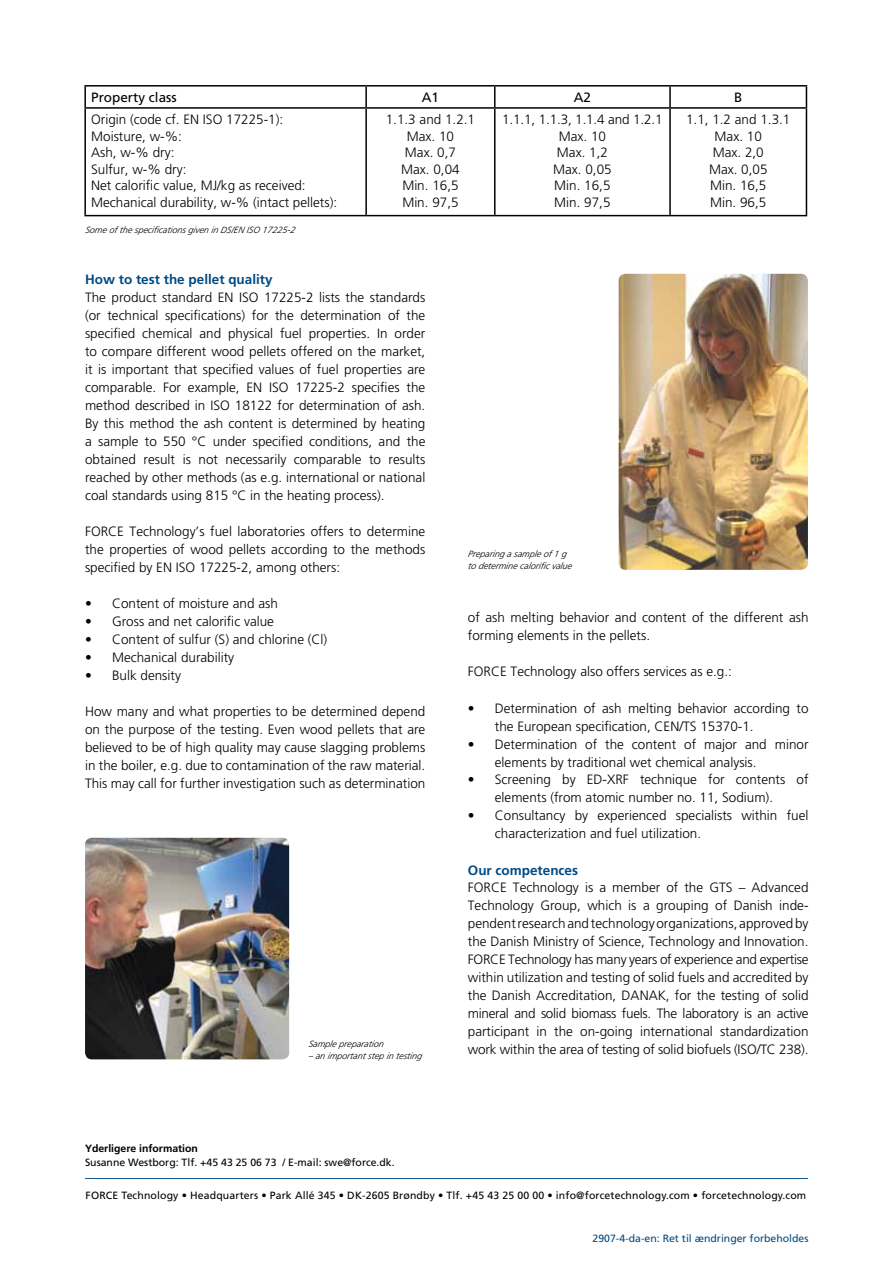
<style>
.page{position:relative;width:893px;height:1263px;background:#fff}
.page>*{position:absolute;margin:0;border:0;box-sizing:border-box;transform-origin:0 0}
.t1{font:300 13.5px/18px "Frutiger LT Std";color:#000}
.t2{font:700 13.5px "Frutiger LT Std";color:#004b85}
.t3{font:13.5px "Frutiger LT Std";color:#000}
.t4{font:10.5px "Frutiger LT Std";letter-spacing:.015em;color:#000}
.t5{font:10.5px "Frutiger LT Std";color:#004b85}
.t6{font:700 10.5px "Frutiger LT Std";color:#000}
.t7{font:italic 300 9px/12px "Frutiger LT Std";color:#000}
</style>
<div class="page">
<img style="left:619px;top:274px;width:189px;height:296px">
<hr style="left:85px;top:1178px;width:723px;height:1px;background:#004b85">
<img style="left:85px;top:838px;width:204px;height:221px">
<hr style="left:84px;top:85px;width:282px;height:2px;background:#000">
<hr style="left:84px;top:87px;width:2px;height:20px;background:#000">
<hr style="left:366px;top:85px;width:129px;height:2px;background:#000">
<hr style="left:365px;top:87px;width:2px;height:20px;background:#000">
<hr style="left:495px;top:85px;width:175px;height:2px;background:#000">
<hr style="left:494px;top:87px;width:2px;height:20px;background:#000">
<hr style="left:670px;top:85px;width:137px;height:2px;background:#000">
<hr style="left:669px;top:87px;width:2px;height:20px;background:#000">
<svg style="left:806px;top:87px;width:1px;height:20px"></svg>
<hr style="left:84px;top:107px;width:282px;height:2px;background:#000">
<hr style="left:84px;top:109px;width:2px;height:106px;background:#000">
<hr style="left:366px;top:107px;width:129px;height:2px;background:#000">
<hr style="left:365px;top:109px;width:2px;height:106px;background:#000">
<hr style="left:495px;top:107px;width:175px;height:2px;background:#000">
<hr style="left:494px;top:109px;width:2px;height:106px;background:#000">
<hr style="left:670px;top:107px;width:137px;height:2px;background:#000">
<hr style="left:669px;top:109px;width:2px;height:106px;background:#000">
<hr style="left:806px;top:109px;width:1px;height:106px;background:#000">
<hr style="left:84px;top:215px;width:282px;height:1px;background:#000">
<hr style="left:366px;top:215px;width:129px;height:1px;background:#000">
<hr style="left:495px;top:215px;width:175px;height:1px;background:#000">
<hr style="left:670px;top:215px;width:137px;height:1px;background:#000">
<p class="t3" style="left:91px;top:89px;width:87px">Property class</p>
<p class="t3" style="left:422px;top:89px;width:19px">A1</p>
<p class="t3" style="left:574px;top:89px;width:19px">A2</p>
<p class="t3" style="left:734px;top:89px;width:10px">B</p>
<p class="t1" style="left:91px;top:111px;width:247px;line-height:16.5px">Origin (code cf. EN ISO 17225-1):<br>Moisture, w-%:<br>Ash, w-% dry:<br>Sulfur, w-% dry:<br>Net calorific value, MJ/kg as received:<br>Mechanical durability, w-% (intact pellets):</p>
<p class="t1" style="left:386px;top:111px;width:91px;line-height:16.5px;text-align:center">1.1.3 and 1.2.1<br>Max. 10<br>Max. 0,7<br>Max. 0,04<br>Min. 16,5<br>Min. 97,5</p>
<p class="t1" style="left:502px;top:111px;width:162px;line-height:16.5px;text-align:center">1.1.1, 1.1.3, 1.1.4 and 1.2.1<br>Max. 10<br>Max. 1,2<br>Max. 0,05<br>Min. 16,5<br>Min. 97,5</p>
<p class="t1" style="left:686px;top:111px;width:106px;line-height:16.5px;text-align:center">1.1, 1.2 and 1.3.1<br>Max. 10<br>Max. 2,0<br>Max. 0,05<br>Min. 16,5<br>Min. 96,5</p>
<p class="t7" style="left:85px;top:224px;width:213px">Some of the sp ecifications g iven in DS/EN ISO 17225-2</p>
<p class="t2" style="left:85px;top:271px;width:189px">How to test the pellet quality</p>
<p class="t1" style="left:85px;top:288px;width:342px;text-align:justify">The product standard EN ISO 17225-2 lists the standards (or technical specifications) for the determination of the specified chemical and physical fuel properties. In order to compare different wood pellets offered on the market, it is important that specified values of fuel properties are comparable. For example, EN ISO 17225-2 specifies the method described in ISO 18122 for determination of ash.<br>By this method the ash content is determined by heating a sample to 550 °C under specified conditions, and the obtained result is not necessarily comparable to results reached by other methods (as e.g. international or national coal standards using 815 °C in the heating process).</p>
<p class="t1" style="left:85px;top:522px;width:342px;text-align:justify">FORCE Technology’s fuel laboratories offers to determine the properties of wood pellets according to the methods specified by EN ISO 17225-2, among others:</p>
<p class="t1" style="left:85px;top:594px;width:194px">• Content of moisture and ash</p>
<p class="t1" style="left:85px;top:612px;width:191px">• Gross and net calorific value</p>
<p class="t1" style="left:85px;top:630px;width:244px">• Content of sulfur (S) and chlorine (Cl)</p>
<p class="t1" style="left:85px;top:648px;width:151px">• Mechanical durability</p>
<p class="t1" style="left:85px;top:666px;width:98px">• Bulk density</p>
<p class="t1" style="left:85px;top:702px;width:342px;text-align:justify">How many and what properties to be determined depend on the purpose of the testing. Even wood pellets that are believed to be of high quality may cause slagging problems in the boiler, e.g. due to contamination of the raw material.<br>This may call for further investigation such as determination</p>
<p class="t7" style="left:308px;top:1038px;width:78px">Samp le p rep aration</p>
<p class="t7" style="left:308px;top:1050px;width:115px">– an imp ortant step in testing</p>
<p class="t6" style="left:85px;top:1142px;width:115px">Yderligere information</p>
<p class="t4" style="left:85px;top:1156px;width:311px">Susanne Westborg: Tlf. +45 43 25 06 73 / E-mail: swe@force.dk.</p>
<p class="t7" style="left:468px;top:548px;width:107px">Prep aring a samp le of 1 g to determine calorific value</p>
<p class="t1" style="left:468px;top:609px;width:342px">of ash melting behavior and content of the different ash forming elements in the pellets.</p>
<p class="t1" style="left:468px;top:663px;width:266px">FORCE Technology also offers services as e.g.:</p>
<p class="t1" style="left:495px;top:699px;width:315px;text-indent:-27px">• Determination of ash melting behavior according to the European specification, CEN/TS 15370-1.</p>
<p class="t1" style="left:495px;top:735px;width:315px;text-indent:-27px">• Determination of the content of major and minor elements by traditional wet chemical analysis.</p>
<p class="t1" style="left:495px;top:771px;width:315px;text-indent:-27px">• Screening by ED-XRF technique for contents of elements (from atomic number no. 11, Sodium).</p>
<p class="t1" style="left:495px;top:807px;width:315px;text-indent:-27px">• Consultancy by experienced specialists within fuel characterization and fuel utilization.</p>
<p class="t2" style="left:468px;top:862px;width:112px">Our competences</p>
<p class="t1" style="left:468px;top:879px;width:342px;text-align:justify">FORCE Technology is a member of the GTS – Advanced Technology Group, which is a grouping of Danish inde&shy;pendent research and technology organizations, approved by the Danish Ministry of Science, Technology and Innovation.<br>FORCE Technology has many years of experience and expertise within utilization and testing of solid fuels and accredited by the Danish Accreditation, DANAK, for the testing of solid mineral and solid biomass fuels. The laboratory is an active participant in the on-going international standardization work within the area of testing of solid biofuels (ISO/TC 238).</p>
<p class="t4" style="left:86px;top:1189px;width:722px">FORCE Technology • Headquarters • Park Allé 345 • DK-2605 Brøndby • Tlf. +45 43 25 00 00 • info@forcetechnology.com • forcetechnology.com</p>
<p class="t5" style="left:593px;top:1232px;width:217px">2907-4-da-en: Ret til ændringer forbeholdes</p>
</div>
